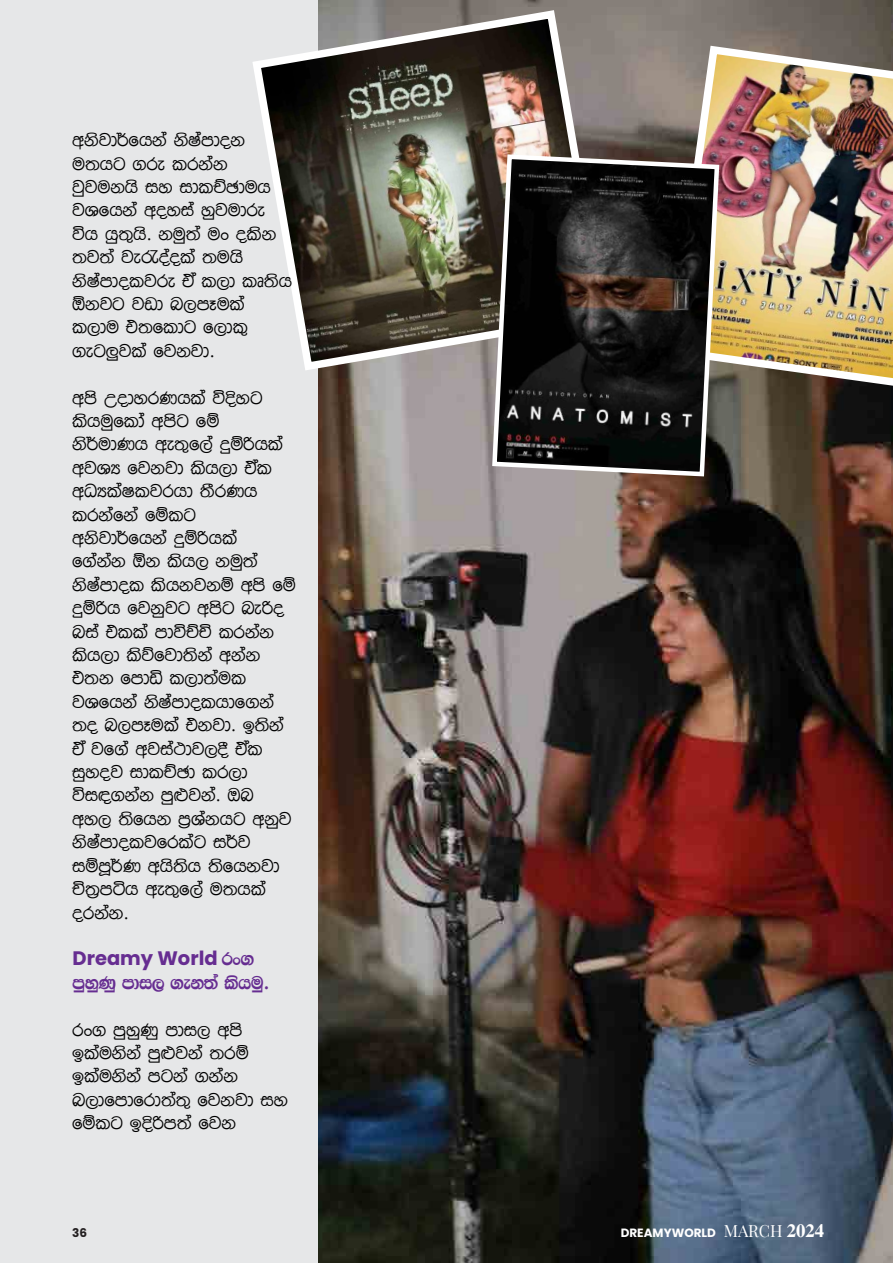
<style>
.page{position:relative;width:893px;height:1263px;background:#e6e7e8}
.page>*{position:absolute;margin:0;border:0;box-sizing:border-box;transform-origin:0 0}
.t1{font:19.5px/23.4px "FM Malithix";color:#000}
.t2{font:19.5px "FM Emaneex";color:#662d91}
.t3{font:700 19.5px "Poppins";color:#662d91}
.t4{font:700 12px "Poppins";color:#fff}
.t5{font:700 12px "Poppins";color:#231f20}
.s1{font-family:"FM Emaneex";font-weight:400}
.s2{font-family:"Playfair Display";font-weight:400;font-size:16.5px}
.s3{font-family:"Times";font-size:18.75px}
</style>
<div class="page">
<img style="left:318px;top:0;width:575px;height:1263px">
<img style="left:252px;top:6px;width:359px;height:369px">
<img style="left:663px;top:42px;width:230px;height:351px">
<svg style="left:490px;top:152px;width:232px;height:327px;background:#322e2c"></svg>
<p class="t1" style="left:73px;top:128px;width:221px">wksjd¾fhka ksIamdok u;hg .re lrkak jqjukhsiy idlÉPduh jYfhka woyia yqjudre úh hq;=hs' kuq;a ux olsk ;j;a je/oaola ;uhs ksIamdoljre tA l,d lD;sh ´kjg jvd n,mEula l,du t;fldg f,dl= .eg¨jla fjkjd'</p>
<p class="t1" style="left:73px;top:386px;width:225px">wmsWodyrKhla úÈyg lshuqflda wmsg fï ks¾udKh we;=f,a ÿïßhla wjYH fjkjd lsh,d tAl wOHlaIljrhd ;SrKh lrkafka fïlg<br>wksjd¾fhka ÿïßhla<br>f.akak ´k lsh, kuq;a ksIamdol lshkjkï wmsfï ÿïßh fjkqjg wmsg neßo nia tlla mdúÉÑ lrkak lsh,d lsõfjd;ska wkak t;k fmdä l,d;aul jYfhka ksIamdolhdf.ka ;o n,mEula tkjd' b;ska tA jf.a wjia:dj,§ tAl iqyoj idlÉPd lr,d úi|.kak mq¿jka' Tn wy, ;sfhk m%Yakhg wkqj ksIamdoljfrlag i¾j iïmQ¾K whs;sh ;sfhkjd<br>Ñ;%máh we;=f,a u;hla orkak'</p>
<p class="t3" style="left:73px;top:947px;width:183px">Dreamy World <span class="s1">rx.</span></p>
<p class="t2" style="left:73px;top:972px;width:204px">mqyqKqmdi, .ek;a lshuq'</p>
<p class="t1" style="left:73px;top:1018px;width:217px">rx. mqyqKqmdi, wms blaukska mq¿jka ;rï blaukska mgka .kak n,dfmdfrd;a;= fjkjd iy fïlg bÈßm;a fjk</p>
<p class="t5" style="left:72px;top:1226px;width:16px">36</p>
<p class="t4" style="left:621px;top:1226px;width:205px">DREAMYWORLD <span class="s2">MARCH</span> <span class="s3">2024</span></p>
</div>
